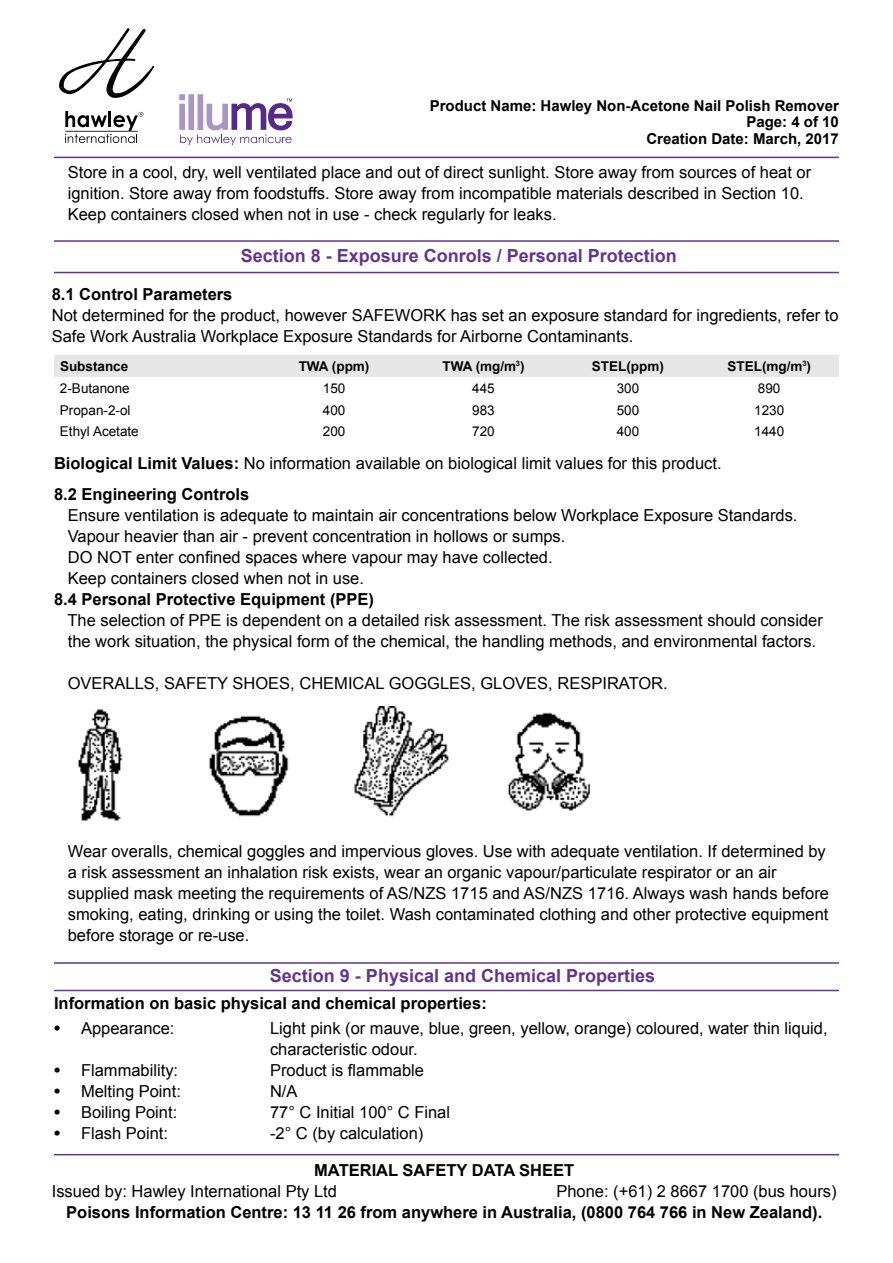
<style>
.page{position:relative;width:893px;height:1263px;background:#fff}
.page>*{position:absolute;margin:0;border:0;box-sizing:border-box;transform-origin:0 0}
.t1{font:700 18px "Arial";color:#63348e}
.t2{font:16.5px/21px "Arial";color:#000}
.t3{font:700 16.5px "Arial";color:#000}
.t4{font:700 15px/16.5px "Arial";color:#000;text-align:right}
.t5{font:13.5px "Arial";color:#000}
.t6{font:700 13.5px "Arial";color:#000}
.t7{font:700 7.5px "Arial";color:#000}
.s1{font-weight:700}
.s2{font-family:"Times";font-size:18px}
</style>
<div class="page">
<hr style="left:54px;top:1154px;width:785px;height:1px;background:#63348e">
<hr style="left:54px;top:240px;width:785px;height:2px;background:#63348e">
<hr style="left:54px;top:272px;width:785px;height:1px;background:#63348e">
<svg style="left:65px;top:111px;width:78px;height:32px"></svg>
<svg style="left:59px;top:28px;width:95px;height:70px"></svg>
<svg style="left:179px;top:94px;width:114px;height:51px"></svg>
<hr style="left:54px;top:157px;width:785px;height:1px;background:#63348e">
<img style="left:77px;top:706px;width:513px;height:115px">
<div style="left:54px;top:355px;width:785px;height:22px;background:#e6e6e6"></div>
<hr style="left:54px;top:962px;width:785px;height:2px;background:#63348e">
<hr style="left:54px;top:990px;width:785px;height:1px;background:#63348e">
<p class="t4" style="left:430px;top:97px;width:411px">Product Name: Hawley Non-Acetone Nail Polish Remover<br>Page: 4 of 10<br>Creation Date: March, 2017</p>
<p class="t2" style="left:68px;top:162px;width:745px">Store in a cool, dry, well ventilated place and out of direct sunlight. Store away from sources of heat or ignition. Store away from foodstuffs. Store away from incompatible materials described in Section 10.<br>Keep containers closed when not in use - check regularly for leaks.</p>
<p class="t1" style="left:241px;top:246px;width:438px">Section 8 - Exposure Conrols / Personal Protection</p>
<p class="t3" style="left:52px;top:285px;width:182px">8.1 Control Parameters</p>
<p class="t2" style="left:52px;top:304px;width:788px">Not determined for the product, however SAFEWORK has set an exposure standard for ingredients, refer to<br>Safe Work Australia Workplace Exposure Standards for Airborne Contaminants.</p>
<p class="t7" style="left:516px;top:359px;width:6px">3</p>
<p class="t7" style="left:803px;top:359px;width:6px">3</p>
<p class="t6" style="left:60px;top:359px;width:70px">Substance</p>
<p class="t6" style="left:299px;top:359px;width:72px">TWA (ppm)</p>
<p class="t6" style="left:442px;top:359px;width:83px">TWA (mg/m )</p>
<p class="t6" style="left:592px;top:359px;width:73px">STEL(ppm)</p>
<p class="t6" style="left:728px;top:359px;width:85px">STEL(mg/m )</p>
<p class="t5" style="left:60px;top:380px;width:71px">2-Butanone</p>
<p class="t5" style="left:323px;top:380px;width:24px">150</p>
<p class="t5" style="left:472px;top:380px;width:24px">445</p>
<p class="t5" style="left:617px;top:380px;width:24px">300</p>
<p class="t5" style="left:758px;top:380px;width:24px">890</p>
<p class="t5" style="left:60px;top:402px;width:72px">Propan-2-ol</p>
<p class="t5" style="left:323px;top:402px;width:24px">400</p>
<p class="t5" style="left:472px;top:402px;width:24px">983</p>
<p class="t5" style="left:617px;top:402px;width:24px">500</p>
<p class="t5" style="left:754px;top:402px;width:32px">1230</p>
<p class="t5" style="left:60px;top:424px;width:80px">Ethyl Acetate</p>
<p class="t5" style="left:323px;top:424px;width:24px">200</p>
<p class="t5" style="left:472px;top:424px;width:24px">720</p>
<p class="t5" style="left:617px;top:424px;width:24px">400</p>
<p class="t5" style="left:754px;top:424px;width:32px">1440</p>
<p class="t2" style="left:54px;top:453px;width:669px"><span class="s1">Biological Limit Values:</span> No information available on biological limit values for this product.</p>
<p class="t3" style="left:54px;top:485px;width:197px">8.2 Engineering Controls</p>
<p class="t2" style="left:68px;top:505px;width:731px">Ensure ventilation is adequate to maintain air concentrations below Workplace Exposure Standards.<br>Vapour heavier than air - prevent concentration in hollows or sumps.<br>DO NOT enter confined spaces where vapour may have collected.<br>Keep containers closed when not in use.</p>
<p class="t3" style="left:54px;top:590px;width:322px">8.4 Personal Protective Equipment (PPE)</p>
<p class="t2" style="left:67px;top:610px;width:757px">The selection of PPE is dependent on a detailed risk assessment. The risk assessment should consider the work situation, the physical form of the chemical, the handling methods, and environmental factors.</p>
<p class="t2" style="left:68px;top:673px;width:601px">OVERALLS, SAFETY SHOES, CHEMICAL GOGGLES, GLOVES, RESPIRATOR.</p>
<p class="t2" style="left:68px;top:841px;width:763px">Wear overalls, chemical goggles and impervious gloves. Use with adequate ventilation. If determined by a risk assessment an inhalation risk exists, wear an organic vapour/particulate respirator or an air supplied mask meeting the requirements of AS/NZS 1715 and AS/NZS 1716. Always wash hands before smoking, eating, drinking or using the toilet. Wash contaminated clothing and other protective equipment before storage or re-use.</p>
<p class="t1" style="left:270px;top:965px;width:387px">Section 9 - Physical and Chemical Properties</p>
<p class="t3" style="left:54px;top:994px;width:434px">Information on basic physical and chemical properties:</p>
<p class="t2" style="left:54px;top:1018px;width:122px"><span class="s2">•</span> Appearance:</p>
<p class="t2" style="left:270px;top:1018px;width:559px">Light pink (or mauve, blue, green, yellow, orange) coloured, water thin liquid, characteristic odour.</p>
<p class="t2" style="left:54px;top:1060px;width:126px"><span class="s2">•</span> Flammability:</p>
<p class="t2" style="left:270px;top:1060px;width:156px">Product is flammable</p>
<p class="t2" style="left:54px;top:1081px;width:128px"><span class="s2">•</span> Melting Point:</p>
<p class="t2" style="left:270px;top:1081px;width:29px">N/A</p>
<p class="t2" style="left:54px;top:1102px;width:125px"><span class="s2">•</span> Boiling Point:</p>
<p class="t2" style="left:270px;top:1102px;width:182px">77° C Initial 100° C Final</p>
<p class="t2" style="left:54px;top:1123px;width:116px"><span class="s2">•</span> Flash Point:</p>
<p class="t2" style="left:270px;top:1123px;width:155px">-2° C (by calculation)</p>
<p class="t3" style="left:314px;top:1161px;width:262px">MATERIAL SAFETY DATA SHEET</p>
<p class="t2" style="left:52px;top:1180px;width:287px">Issued by: Hawley International Pty Ltd</p>
<p class="t2" style="left:556px;top:1180px;width:282px">Phone: (+61) 2 8667 1700 (bus hours)</p>
<p class="t3" style="left:66px;top:1203px;width:757px">Poisons Information Centre: 13 11 26 from anywhere in Australia, (0800 764 766 in New Zealand).</p>
</div>
